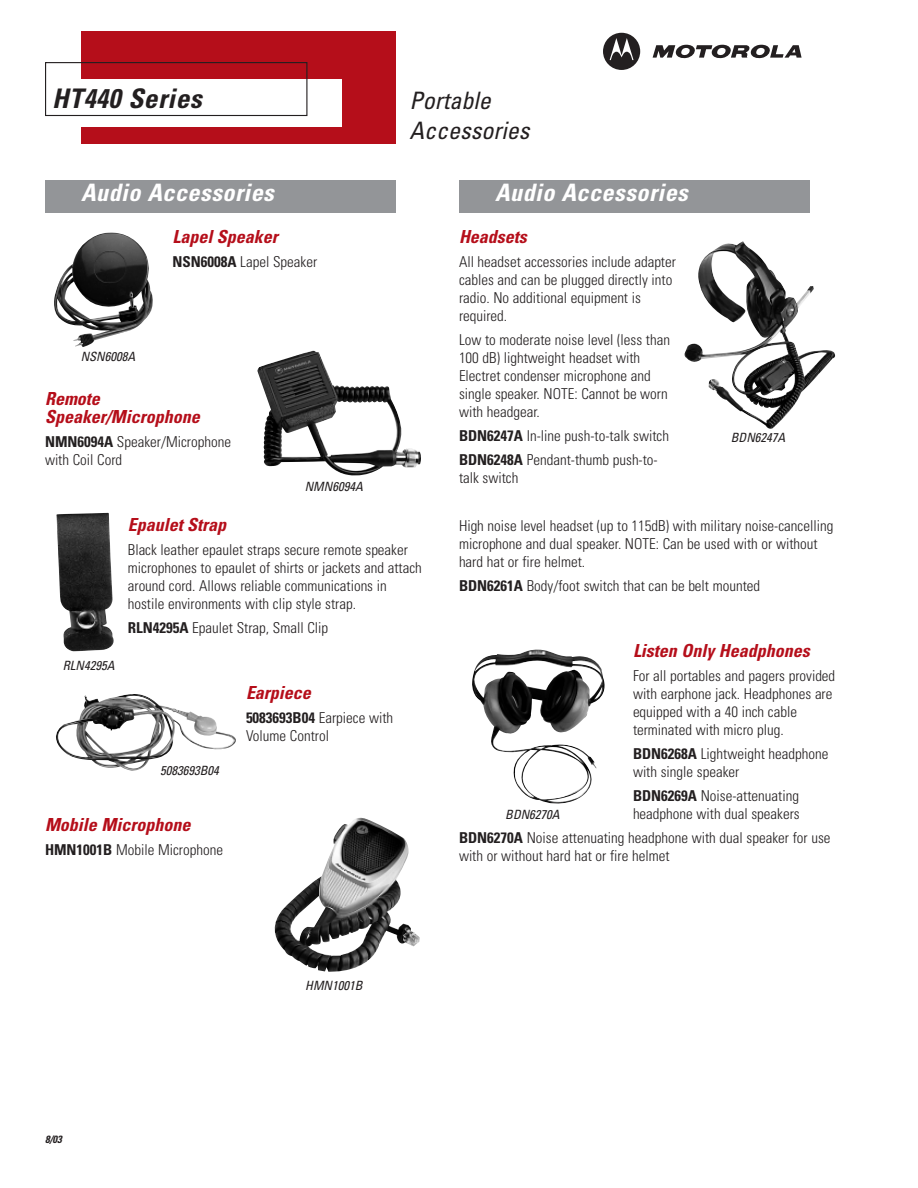
<style>
.page{position:relative;width:918px;height:1188px;background:#fff}
.page>*{position:absolute;margin:0;border:0;box-sizing:border-box;transform-origin:0 0}
.t1{font:italic 700 condensed 27px "Univers";letter-spacing:.02em;color:#231f20}
.t2{font:italic 700 condensed 24px "Univers";letter-spacing:.02em;color:#fff}
.t3{font:italic condensed 24px/30px "Univers";color:#231f20}
.t4{font:italic 700 condensed 18px/18px "Univers";color:#b50e1a}
.t5{font:300 condensed 15px/18px "Univers";color:#231f20}
.t6{font:italic condensed 12.75px "Univers";color:#231f20}
.t7{font:italic 700 condensed 10.5px "Univers";color:#231f20}
.s1{font-weight:700}
</style>
<div class="page">
<div style="left:81px;top:32px;width:315px;height:112px;background:#b50e1a"></div>
<svg style="left:603px;top:33px;width:37px;height:37px"></svg>
<svg style="left:653px;top:45px;width:149px;height:14px"></svg>
<div style="left:45px;top:79px;width:297px;height:48px;background:#fff"></div>
<div style="left:45px;top:62px;width:262px;height:54px;border:1px solid #231f20"></div>
<div style="left:45px;top:180px;width:351px;height:33px;background:#939598"></div>
<div style="left:459px;top:180px;width:351px;height:33px;background:#939598"></div>
<img style="left:54px;top:232px;width:99px;height:115px">
<img style="left:257px;top:351px;width:164px;height:124px">
<img style="left:56px;top:513px;width:58px;height:138px">
<img style="left:56px;top:694px;width:180px;height:77px">
<img style="left:275px;top:818px;width:145px;height:154px">
<img style="left:685px;top:241px;width:150px;height:188px">
<img style="left:472px;top:650px;width:133px;height:154px">
<h1 class="t1" style="left:52px;top:89px;width:151px">HT440 Series</h1>
<h2 class="t3" style="left:410px;top:88px;width:121px">Portable<br>Accessories</h2>
<h2 class="t2" style="left:81px;top:184px;width:194px">Audio Accessories</h2>
<p class="t4" style="left:172px;top:229px;width:107px">Lapel Speaker</p>
<p class="t5" style="left:172px;top:254px;width:146px"><span class="s1">NSN6008A</span> Lapel Speaker</p>
<p class="t6" style="left:81px;top:352px;width:56px">NSN6008A</p>
<p class="t4" style="left:45px;top:391px;width:156px">Remote<br>Speaker/Microphone</p>
<p class="t5" style="left:45px;top:434px;width:188px"><span class="s1">NMN6094A</span> Speaker/Microphone with Coil Cord</p>
<p class="t6" style="left:305px;top:482px;width:60px">NMN6094A</p>
<p class="t6" style="left:63px;top:661px;width:53px">RLN4295A</p>
<p class="t4" style="left:128px;top:517px;width:100px">Epaulet Strap</p>
<p class="t5" style="left:128px;top:542px;width:296px">Black leather epaulet straps secure remote speaker microphones to epaulet of shirts or jackets and attach around cord. Allows reliable communications in hostile environments with clip style strap.</p>
<p class="t5" style="left:128px;top:620px;width:202px"><span class="s1">RLN4295A</span> Epaulet Strap, Small Clip</p>
<p class="t6" style="left:160px;top:765px;width:60px">5083693B04</p>
<p class="t4" style="left:246px;top:685px;width:66px">Earpiece</p>
<p class="t5" style="left:246px;top:710px;width:149px"><span class="s1">5083693B04</span> Earpiece with<br>Volume Control</p>
<p class="t4" style="left:45px;top:817px;width:147px">Mobile Microphone</p>
<p class="t5" style="left:45px;top:842px;width:180px"><span class="s1">HMN1001B</span> Mobile Microphone</p>
<h2 class="t2" style="left:495px;top:184px;width:194px">Audio Accessories</h2>
<p class="t4" style="left:459px;top:229px;width:69px">Headsets</p>
<p class="t5" style="left:459px;top:254px;width:218px">All headset accessories include adapter cables and can be plugged directly into radio. No additional equipment is required.</p>
<p class="t5" style="left:459px;top:332px;width:212px">Low to moderate noise level (less than<br>100 dB) lightweight headset with<br>Electret condenser microphone and single speaker. NOTE: Cannot be worn with headgear.</p>
<p class="t5" style="left:459px;top:425px;width:212px;line-height:24px"><span class="s1">BDN6247A</span> In-line push-to-talk switch<br><span class="s1">BDN6248A</span> Pendant-thumb push-to-</p>
<p class="t5" style="left:459px;top:470px;width:61px">talk switch</p>
<p class="t5" style="left:459px;top:518px;width:376px">High noise level headset (up to 115dB) with military noise-cancelling microphone and dual speaker. NOTE: Can be used with or without hard hat or fire helmet.</p>
<p class="t5" style="left:459px;top:578px;width:303px"><span class="s1">BDN6261A</span> Body/foot switch that can be belt mounted</p>
<p class="t6" style="left:731px;top:433px;width:56px">BDN6247A</p>
<p class="t4" style="left:633px;top:643px;width:178px">Listen Only Headphones</p>
<p class="t5" style="left:633px;top:668px;width:204px">For all portables and pagers provided with earphone jack. Headphones are equipped with a 40 inch cable terminated with micro plug.</p>
<p class="t5" style="left:633px;top:746px;width:197px"><span class="s1">BDN6268A</span> Lightweight headphone with single speaker</p>
<p class="t5" style="left:633px;top:788px;width:168px"><span class="s1">BDN6269A</span> Noise-attenuating headphone with dual speakers</p>
<p class="t5" style="left:459px;top:830px;width:373px"><span class="s1">BDN6270A</span> Noise attenuating headphone with dual speaker for use with or without hard hat or fire helmet</p>
<p class="t6" style="left:505px;top:810px;width:56px">BDN6270A</p>
<p class="t6" style="left:305px;top:981px;width:59px">HMN1001B</p>
<p class="t7" style="left:45px;top:1135px;width:18px">8/03</p>
</div>
